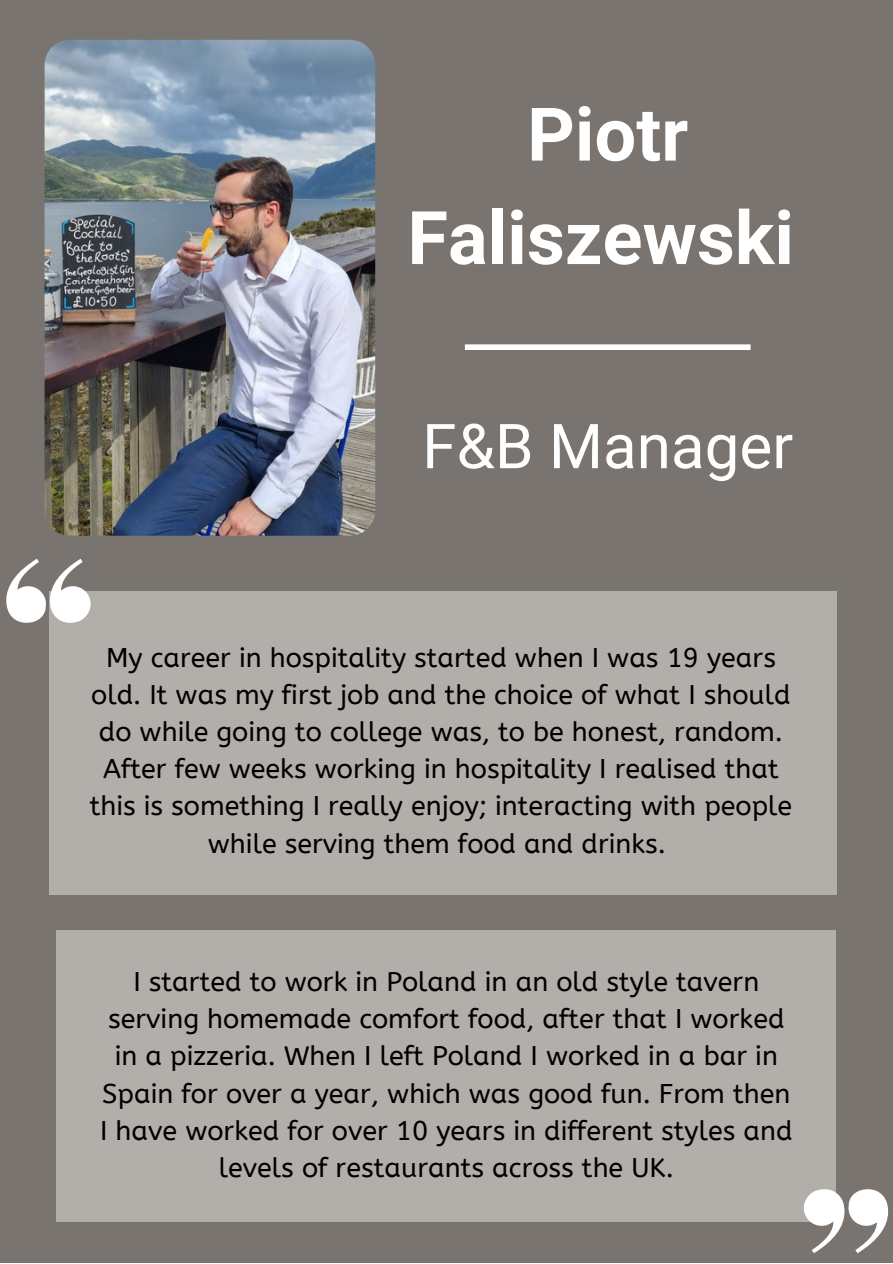
<style>
.page{position:relative;width:893px;height:1264px;background:#fff}
.page>*{position:absolute;margin:0;border:0;box-sizing:border-box;transform-origin:0 0}
.t1{font:700 73.95px/103.4px "Roboto";color:#fff;text-align:center}
.t2{font:61.95px "Roboto";color:#fff}
.t3{font:27px/37px "A Bee Zee";color:#000;text-align:center}
</style>
<div class="page">
<div style="left:0;top:0;width:892px;height:1262px;background:#79746f"></div>
<img style="left:45px;top:40px;width:330px;height:495px;border-radius:25px">
<div style="left:465px;top:344px;width:285px;height:6px;background:#fff"></div>
<div style="left:49px;top:591px;width:787px;height:303px;background:#b2aeaa"></div>
<div style="left:56px;top:929px;width:779px;height:292px;background:#b2aeaa"></div>
<svg style="left:6px;top:559px;width:85px;height:63px"></svg>
<svg style="left:803px;top:1189px;width:85px;height:64px"></svg>
<h1 class="t1" style="left:407px;top:84px;width:388px">Piotr<br>Faliszewski</h1>
<h2 class="t2" style="left:422px;top:411px;width:372px">F&amp;B Manager</h2>
<p class="t3" style="left:90px;top:639px;width:704px">My career in hospitality started when I was 19 years old. It was my first job and the choice of what I should do while going to college was, to be honest, random.<br>After few weeks working in hospitality I realised that this is something I really enjoy; interacting with people while serving them food and drinks.</p>
<p class="t3" style="left:100px;top:963px;width:694px">I started to work in Poland in an old style tavern serving homemade comfort food, after that I worked in a pizzeria. When I left Poland I worked in a bar in Spain for over a year, which was good fun. From then I have worked for over 10 years in different styles and levels of restaurants across the UK.</p>
</div>
